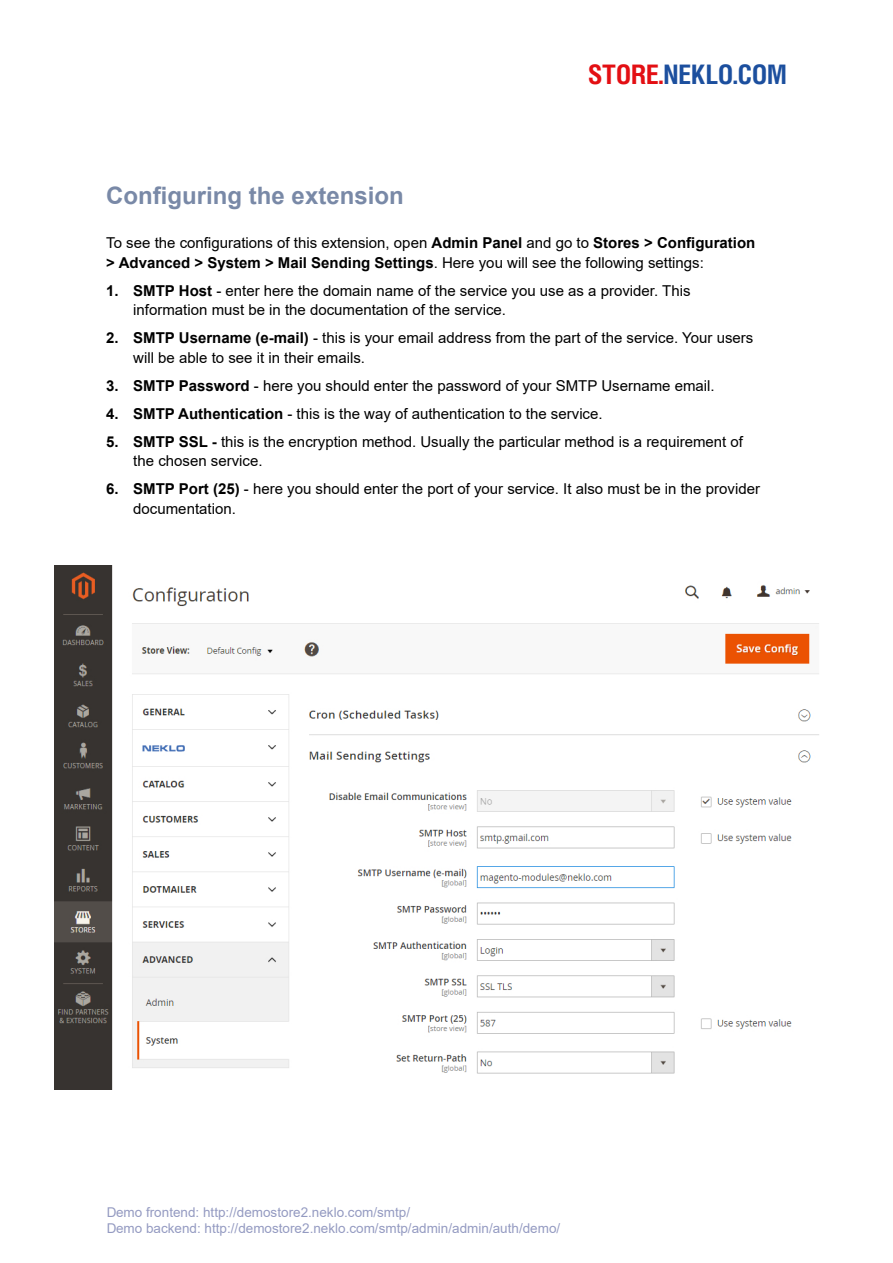
<style>
.page{position:relative;width:893px;height:1263px;background:#fff}
.page>*{position:absolute;margin:0;border:0;box-sizing:border-box;transform-origin:0 0}
.t1{font:27px "War Helios Cond C Bold";color:#1c4f9e}
.t2{font:700 24px "Arial";color:#7989a7}
.t3{font:15px/19.5px "Arial";color:#000}
.t4{font:13.5px/16.5px "Arial";color:#283583}
.s1{color:#e30f13}
.s2{font-weight:700}
</style>
<div class="page">
<img style="left:54px;top:566px;width:765px;height:523px">
<h1 class="t1" style="left:588px;top:57px;width:200px"><span class="s1">STORE.</span>NEKLO.COM</h1>
<h2 class="t2" style="left:106px;top:178px;width:299px">Configuring the extension</h2>
<p class="t3" style="left:106px;top:233px;width:651px">To see the configurations of this extension, open <span class="s2">Admin Panel</span> and go to <span class="s2">Stores &gt; Configuration &gt; Advanced &gt; System &gt; Mail Sending Settings</span>. Here you will see the following settings:</p>
<p class="t3" style="left:133px;top:280px;width:559px;text-indent:-27px"><span class="s2">1. SMTP Host</span> - enter here the domain name of the service you use as a provider. This information must be in the documentation of the service.</p>
<p class="t3" style="left:133px;top:328px;width:621px;text-indent:-27px"><span class="s2">2. SMTP Username (e-mail)</span> - this is your email address from the part of the service. Your users will be able to see it in their emails.</p>
<p class="t3" style="left:106px;top:375px;width:610px"><span class="s2">3. SMTP Password</span> - here you should enter the password of your SMTP Username email.</p>
<p class="t3" style="left:106px;top:403px;width:498px"><span class="s2">4. SMTP Authentication</span> - this is the way of authentication to the service.</p>
<p class="t3" style="left:133px;top:431px;width:611px;text-indent:-27px"><span class="s2">5. SMTP SSL -</span> this is the encryption method. Usually the particular method is a requirement of the chosen service.</p>
<p class="t3" style="left:133px;top:479px;width:628px;text-indent:-27px"><span class="s2">6. SMTP Port (25)</span> - here you should enter the port of your service. It also must be in the provider documentation.</p>
<p class="t4" style="left:106px;top:1204px;width:455px">Demo frontend: http://demostore2.neklo.com/smtp/<br>Demo backend: http://demostore2.neklo.com/smtp/admin/admin/auth/demo/</p>
</div>
